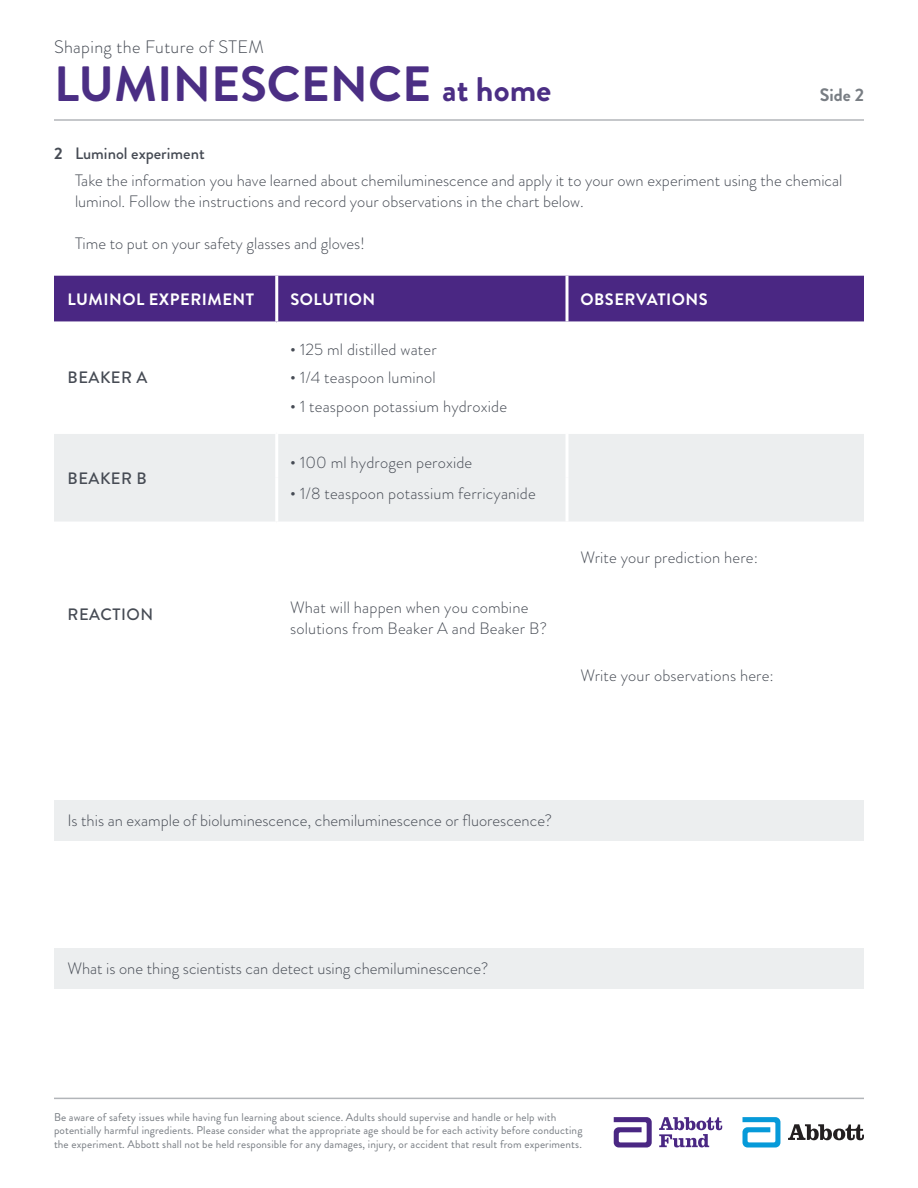
<style>
.page{position:relative;width:918px;height:1188px;background:#fff}
.page>*{position:absolute;margin:0;border:0;box-sizing:border-box;transform-origin:0 0}
.t1{font:700 49.5px "Brandon Grotesque";color:#4b2e84}
.t2{font:300 18px "Brandon Grotesque";letter-spacing:.02em;color:#464b54}
.t3{font:700 18px "Brandon Grotesque";color:#787d83}
.t4{font:300 16.5px/21px "Brandon Grotesque";color:#464b54}
.t5{font:700 16.5px "Brandon Grotesque";letter-spacing:.03em;color:#fff}
.t6{font:500 16.5px "Brandon Grotesque";letter-spacing:.025em;color:#464b54}
.t7{font:500 16.5px "Brandon Grotesque";color:#464b54}
.t8{font:11.25px/13.5px "Brandon Grotesque";letter-spacing:.01em;color:#787d83}
.s1{font-size:34.05px}
.s2{font-weight:700}
.s3{font-weight:400}
</style>
<div class="page">
<div style="left:54px;top:800px;width:810px;height:40px;background:#eceeef"></div>
<div style="left:54px;top:948px;width:810px;height:41px;background:#eceeef"></div>
<hr style="left:54px;top:119px;width:810px;height:2px;background:#b2b5b9">
<div style="left:54px;top:276px;width:810px;height:45px;background:#4a2783"></div>
<div style="left:54px;top:434px;width:810px;height:88px;background:#eceeef"></div>
<hr style="left:275px;top:276px;width:3px;height:45px;background:#fff">
<hr style="left:275px;top:434px;width:3px;height:44px;background:#fff">
<hr style="left:275px;top:478px;width:3px;height:44px;background:#fff">
<hr style="left:566px;top:276px;width:2px;height:45px;background:#fff">
<hr style="left:566px;top:434px;width:2px;height:44px;background:#fff">
<hr style="left:566px;top:478px;width:2px;height:44px;background:#fff">
<hr style="left:54px;top:1098px;width:810px;height:1px;background:#b2b5b9">
<svg style="left:743px;top:1117px;width:37px;height:30px"></svg>
<svg style="left:788px;top:1124px;width:76px;height:16px"></svg>
<svg style="left:659px;top:1117px;width:63px;height:30px"></svg>
<svg style="left:614px;top:1117px;width:38px;height:31px"></svg>
<p class="t2" style="left:54px;top:35px;width:211px">Shaping the Future of STEM</p>
<p class="t1" style="left:54px;top:50px;width:499px">LUMINESCENCE <span class="s1">at home</span></p>
<p class="t3" style="left:820px;top:82px;width:46px">Side 2</p>
<p class="t7" style="left:54px;top:142px;width:152px"><span class="s2">2</span> Luminol experiment</p>
<p class="t4" style="left:75px;top:170px;width:769px">Take the information you have learned about chemiluminescence and apply it to your own experiment using the chemical luminol. Follow the instructions and record your observations in the chart below.</p>
<p class="t4" style="left:75px;top:233px;width:292px">Time to put on your safety glasses and gloves!</p>
<p class="t5" style="left:68px;top:288px;width:188px">LUMINOL EXPERIMENT</p>
<p class="t5" style="left:290px;top:288px;width:87px">SOLUTION</p>
<p class="t5" style="left:581px;top:288px;width:129px">OBSERVATIONS</p>
<p class="t6" style="left:68px;top:366px;width:81px">BEAKER A</p>
<p class="t6" style="left:68px;top:466px;width:81px">BEAKER B</p>
<p class="t4" style="left:290px;top:339px;width:148px"><span class="s3">•</span> 125 ml distilled water</p>
<p class="t4" style="left:290px;top:367px;width:147px"><span class="s3">•</span> 1/4 teaspoon luminol</p>
<p class="t4" style="left:290px;top:396px;width:218px"><span class="s3">•</span> 1 teaspoon potassium hydroxide</p>
<p class="t4" style="left:290px;top:452px;width:184px"><span class="s3">•</span> 100 ml hydrogen peroxide</p>
<p class="t4" style="left:290px;top:483px;width:247px"><span class="s3">•</span> 1/8 teaspoon potassium ferricyanide</p>
<p class="t6" style="left:68px;top:603px;width:87px">REACTION</p>
<p class="t4" style="left:290px;top:597px;width:259px">What will happen when you combine solutions from Beaker A and Beaker B?</p>
<p class="t4" style="left:580px;top:546px;width:179px">Write your prediction here:</p>
<p class="t4" style="left:580px;top:665px;width:195px">Write your observations here:</p>
<p class="t4" style="left:68px;top:810px;width:486px">Is this an example of bioluminescence, chemiluminescence or fluorescence?</p>
<p class="t4" style="left:68px;top:958px;width:422px">What is one thing scientists can detect using chemiluminescence?</p>
<p class="t8" style="left:54px;top:1110px;width:530px">Be aware of safety issues while having fun learning about science. Adults should supervise and handle or help with potentially harmful ingredients. Please consider what the appropriate age should be for each activity before conducting the experiment. Abbott shall not be held responsible for any damages, injury, or accident that result from experiments.</p>
</div>
